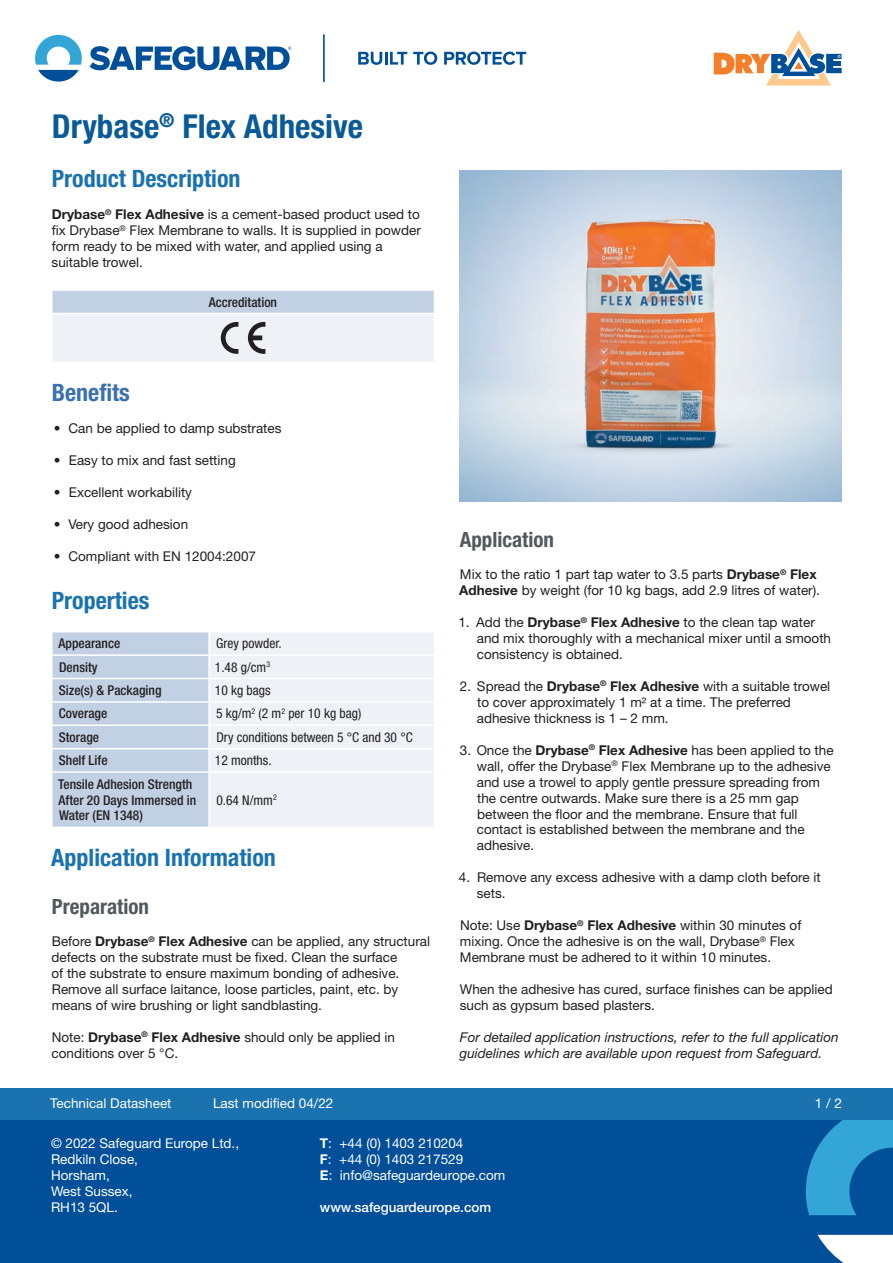
<style>
.page{position:relative;width:893px;height:1263px;background:#fff}
.page>*{position:absolute;margin:0;border:0;box-sizing:border-box;transform-origin:0 0}
.t1{font:700 condensed 33px "Helvetica Neue LT Std";color:#0a5a98}
.t2{font:700 condensed 24px "Helvetica Neue LT Std";color:#1a72af}
.t3{font:700 condensed 24px "Helvetica Neue LT Std";color:#3b71ae}
.t4{font:700 condensed 21px "Helvetica Neue LT Std";color:#50595d}
.t5{font:13.5px/15.9px "Helvetica Neue LT Std";color:#231f20}
.t6{font:13.5px/15.9px "Helvetica Neue LT Std";color:#fff}
.t7{font:500 condensed 13.5px/15.9px "Helvetica Neue LT Std";color:#231f20}
.t8{font:italic 13.5px/15.9px "Helvetica Neue LT Std";color:#231f20}
.t9{font:condensed 13.5px "Helvetica Neue LT Std";color:#231f20}
.t10{font:500 13.5px "Helvetica Neue LT Std";color:#fff}
.s1{font-weight:700}
</style>
<div class="page">
<div style="left:0;top:1103px;width:893px;height:160px;background:#014e99"></div>
<svg style="left:817px;top:1235px;width:76px;height:28px;background:#d7e3ef"></svg>
<svg style="left:806px;top:1119px;width:87px;height:96px"></svg>
<div style="left:0;top:1087px;width:893px;height:32px;background:#1a72af"></div>
<svg style="left:358px;top:52px;width:49px;height:13px"></svg>
<svg style="left:413px;top:52px;width:24px;height:13px"></svg>
<svg style="left:444px;top:52px;width:82px;height:13px"></svg>
<svg style="left:90px;top:46px;width:201px;height:24px"></svg>
<svg style="left:35px;top:35px;width:47px;height:47px"></svg>
<hr style="left:323px;top:35px;width:2px;height:47px;background:#014e99">
<svg style="left:714px;top:30px;width:128px;height:55px"></svg>
<div style="left:52px;top:290px;width:382px;height:23px;background:#c2d0e3"></div>
<div style="left:52px;top:313px;width:382px;height:49px;background:#eef2f7"></div>
<hr style="left:51px;top:289px;width:384px;height:2px;background:#fff">
<hr style="left:51px;top:291px;width:2px;height:22px;background:#fff">
<hr style="left:51px;top:313px;width:384px;height:1px;background:#fff">
<hr style="left:51px;top:314px;width:2px;height:48px;background:#fff">
<svg style="left:248px;top:322px;width:17px;height:32px"></svg>
<svg style="left:221px;top:322px;width:17px;height:32px"></svg>
<svg style="left:52px;top:632px;width:382px;height:195px;background:#dde5ef"></svg>
<hr style="left:208px;top:773px;width:2px;height:54px;background:#fff">
<img style="left:459px;top:170px;width:383px;height:332px">
<h1 class="t1" style="left:52px;top:107px;width:313px">Drybase<sup>®</sup> Flex Adhesive</h1>
<h2 class="t2" style="left:52px;top:164px;width:190px">Product Description</h2>
<p class="t5" style="left:52px;top:206px;width:371px"><span class="s1">Drybase</span><sup>®</sup> <span class="s1">Flex Adhesive</span> is a cement-based product used to fix Drybase<sup>®</sup> Flex Membrane to walls. It is supplied in powder form ready to be mixed with water, and applied using a suitable trowel.</p>
<p class="t7" style="left:209px;top:294px;width:70px">Accreditation</p>
<h2 class="t3" style="left:52px;top:378px;width:80px">Benefits</h2>
<p class="t5" style="left:54px;top:420px;width:229px">• Can be applied to damp substrates</p>
<p class="t5" style="left:54px;top:452px;width:183px">• Easy to mix and fast setting</p>
<p class="t5" style="left:54px;top:484px;width:140px">• Excellent workability</p>
<p class="t5" style="left:54px;top:516px;width:136px">• Very good adhesion</p>
<p class="t5" style="left:54px;top:548px;width:204px">• Compliant with EN 12004:2007</p>
<h2 class="t2" style="left:52px;top:586px;width:99px">Properties</h2>
<p class="t7" style="left:59px;top:635px;width:63px">Appearance</p>
<p class="t9" style="left:216px;top:636px;width:67px">Grey powder.</p>
<p class="t7" style="left:59px;top:659px;width:40px">Density</p>
<p class="t9" style="left:215px;top:659px;width:57px">1.48 g/cm<sup>3</sup></p>
<p class="t7" style="left:59px;top:682px;width:104px">Size(s) &amp; Packaging</p>
<p class="t9" style="left:215px;top:682px;width:57px">10 kg bags</p>
<p class="t7" style="left:59px;top:705px;width:50px">Coverage</p>
<p class="t9" style="left:216px;top:706px;width:147px">5 kg/m<sup>2</sup> (2 m<sup>2</sup> per 10 kg bag)</p>
<p class="t7" style="left:59px;top:729px;width:42px">Storage</p>
<p class="t9" style="left:216px;top:729px;width:198px">Dry conditions between 5 °C and 30 °C</p>
<p class="t7" style="left:59px;top:752px;width:50px">Shelf Life</p>
<p class="t9" style="left:215px;top:753px;width:58px">12 months.</p>
<p class="t7" style="left:58px;top:776px;width:140px">Tensile Adhesion Strength<br>After 20 Days Immersed in<br>Water (EN 1348)</p>
<p class="t9" style="left:216px;top:792px;width:62px">0.64 N/mm<sup>2</sup></p>
<h2 class="t2" style="left:51px;top:843px;width:226px">Application Information</h2>
<h3 class="t4" style="left:52px;top:894px;width:99px">Preparation</h3>
<p class="t5" style="left:52px;top:933px;width:380px">Before <span class="s1">Drybase</span><sup>®</sup> <span class="s1">Flex Adhesive</span> can be applied, any structural defects on the substrate must be fixed. Clean the surface<br>of the substrate to ensure maximum bonding of adhesive.<br>Remove all surface laitance, loose particles, paint, etc. by means of wire brushing or light sandblasting.</p>
<p class="t5" style="left:52px;top:1029px;width:345px">Note: <span class="s1">Drybase</span><sup>®</sup> <span class="s1">Flex Adhesive</span> should only be applied in conditions over 5 °C.</p>
<h3 class="t4" style="left:460px;top:527px;width:96px">Application</h3>
<p class="t5" style="left:459px;top:566px;width:362px">Mix to the ratio 1 part tap water to 3.5 parts <span class="s1">Drybase</span><sup>®</sup> <span class="s1">Flex<br>Adhesive</span> by weight (for 10 kg bags, add 2.9 litres of water).</p>
<p class="t5" style="left:477px;top:614px;width:356px;text-indent:-18px">1. Add the <span class="s1">Drybase</span><sup>®</sup> <span class="s1">Flex Adhesive</span> to the clean tap water and mix thoroughly with a mechanical mixer until a smooth consistency is obtained.</p>
<p class="t5" style="left:477px;top:678px;width:355px;text-indent:-17px">2. Spread the <span class="s1">Drybase</span><sup>®</sup> <span class="s1">Flex Adhesive</span> with a suitable trowel to cover approximately 1 m² at a time. The preferred adhesive thickness is 1 – 2 mm.</p>
<p class="t5" style="left:477px;top:742px;width:358px;text-indent:-17px">3. Once the <span class="s1">Drybase</span><sup>®</sup> <span class="s1">Flex Adhesive</span> has been applied to the wall, offer the Drybase<sup>®</sup> Flex Membrane up to the adhesive and use a trowel to apply gentle pressure spreading from the centre outwards. Make sure there is a 25 mm gap between the floor and the membrane. Ensure that full contact is established between the membrane and the adhesive.</p>
<p class="t5" style="left:477px;top:869px;width:345px;text-indent:-18px">4. Remove any excess adhesive with a damp cloth before it sets.</p>
<p class="t5" style="left:460px;top:917px;width:343px">Note: Use <span class="s1">Drybase</span><sup>®</sup> <span class="s1">Flex Adhesive</span> within 30 minutes of mixing. Once the adhesive is on the wall, Drybase<sup>®</sup> Flex<br>Membrane must be adhered to it within 10 minutes.</p>
<p class="t5" style="left:460px;top:981px;width:374px">When the adhesive has cured, surface finishes can be applied such as gypsum based plasters.</p>
<p class="t8" style="left:460px;top:1029px;width:380px">For detailed application instructions, refer to the full application guidelines which are available upon request from Safeguard.</p>
<p class="t6" style="left:50px;top:1095px;width:123px">Technical Datasheet</p>
<p class="t6" style="left:213px;top:1095px;width:122px">Last modified 04/22</p>
<p class="t6" style="left:815px;top:1095px;width:29px">1 / 2</p>
<p class="t6" style="left:51px;top:1135px;width:190px">© 2022 Safeguard Europe Ltd.,<br>Redkiln Close,<br>Horsham,<br>West Sussex,<br>RH13 5QL.</p>
<p class="t6" style="left:320px;top:1135px;width:187px"><span class="s1">T</span>: +44 (0) 1403 210204<br><span class="s1">F</span>: +44 (0) 1403 217529<br><span class="s1">E</span>: info@safeguardeurope.com</p>
<p class="t10" style="left:320px;top:1199px;width:173px">www.safeguardeurope.com</p>
</div>
